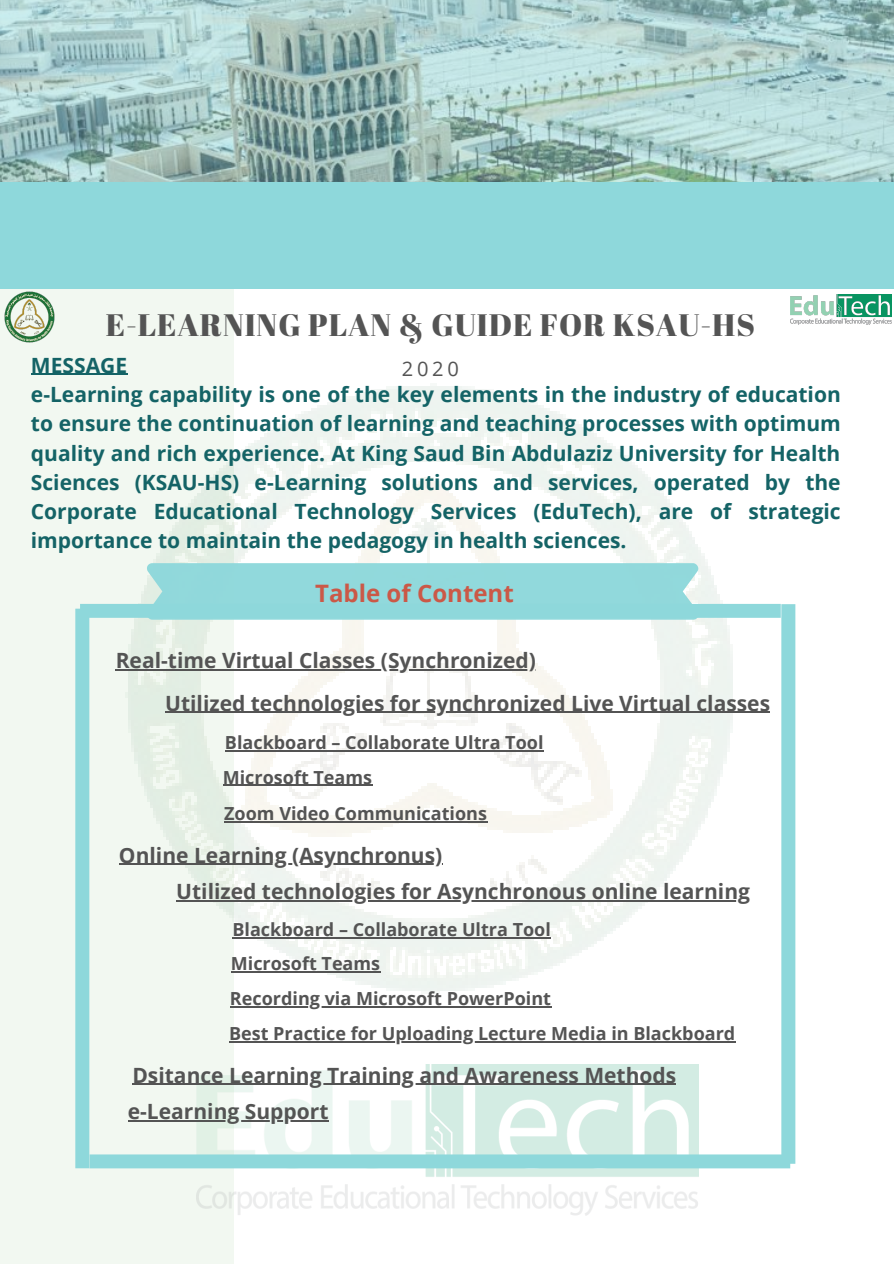
<style>
.page{position:relative;width:894px;height:1264px;background:#fff}
.page>*{position:absolute;margin:0;border:0;box-sizing:border-box;transform-origin:0 0}
.t1{font:30.9px "Abril Fatface";letter-spacing:.03em;color:#545454}
.t2{font:700 24px "Open Sans";color:#cb5847}
.t3{font:700 21px/29.2px "Open Sans";color:#146366}
.t4{font:700 21px/36.6px "Open Sans";color:#545454}
.t5{font:20.1px "Open Sans";color:#545454}
.t6{font:700 18px/34.7px "Open Sans";color:#545454}
</style>
<div class="page">
<div style="left:0;top:64px;width:233px;height:1199px;background:#f2f8f1"></div>
<div style="left:0;top:0;width:893px;height:289px;background:#8ed8db"></div>
<img style="left:0;top:0;width:893px;height:181px">
<img style="left:84px;top:342px;width:624px;height:221px">
<img style="left:197px;top:1168px;width:501px;height:47px">
<img style="left:4px;top:291px;width:51px;height:52px">
<img style="left:790px;top:294px;width:101px;height:30px">
<hr style="left:31px;top:374px;width:96px;height:1px;background:#146366">
<svg style="left:75px;top:563px;width:720px;height:605px"></svg>
<h1 class="t1" style="left:106px;top:303px;width:650px">E-LEARNING PLAN &amp; GUIDE FOR KSAU-HS</h1>
<p class="t5" style="left:401px;top:355px;width:59px">2020</p>
<p class="t3" style="left:31px;top:350px;width:811px">MESSAGE<br>e-Learning capability is one of the key elements in the industry of education to ensure the continuation of learning and teaching processes with optimum quality and rich experience. At King Saud Bin Abdulaziz University for Health Sciences (KSAU-HS) e-Learning solutions and services, operated by the Corporate Educational Technology Services (EduTech), are of strategic importance to maintain the pedagogy in health sciences.</p>
<p class="t2" style="left:315px;top:576px;width:200px">Table of Content</p>
<p class="t4" style="left:165px;top:639px;width:606px;line-height:42.3px;text-indent:-49px">Real-time Virtual Classes (Synchronized)<br>Utilized technologies for synchronized Live Virtual classes</p>
<p class="t6" style="left:223px;top:725px;width:322px">Blackboard – Collaborate Ultra Tool<br>Microsoft Teams</p>
<p class="t6" style="left:224px;top:795px;width:264px">Zoom Video Communications</p>
<p class="t4" style="left:176px;top:836px;width:575px;text-indent:-57px">Online Learning (Asynchronus)<br>Utilized technologies for Asynchronous online learning</p>
<p class="t6" style="left:229px;top:912px;width:507px">Blackboard – Collaborate Ultra Tool<br>Microsoft Teams<br>Recording via Microsoft PowerPoint<br>Best Practice for Uploading Lecture Media in Blackboard</p>
<p class="t4" style="left:128px;top:1056px;width:550px">Dsitance Learning Training and Awareness Methods e-Learning Support</p>
</div>
